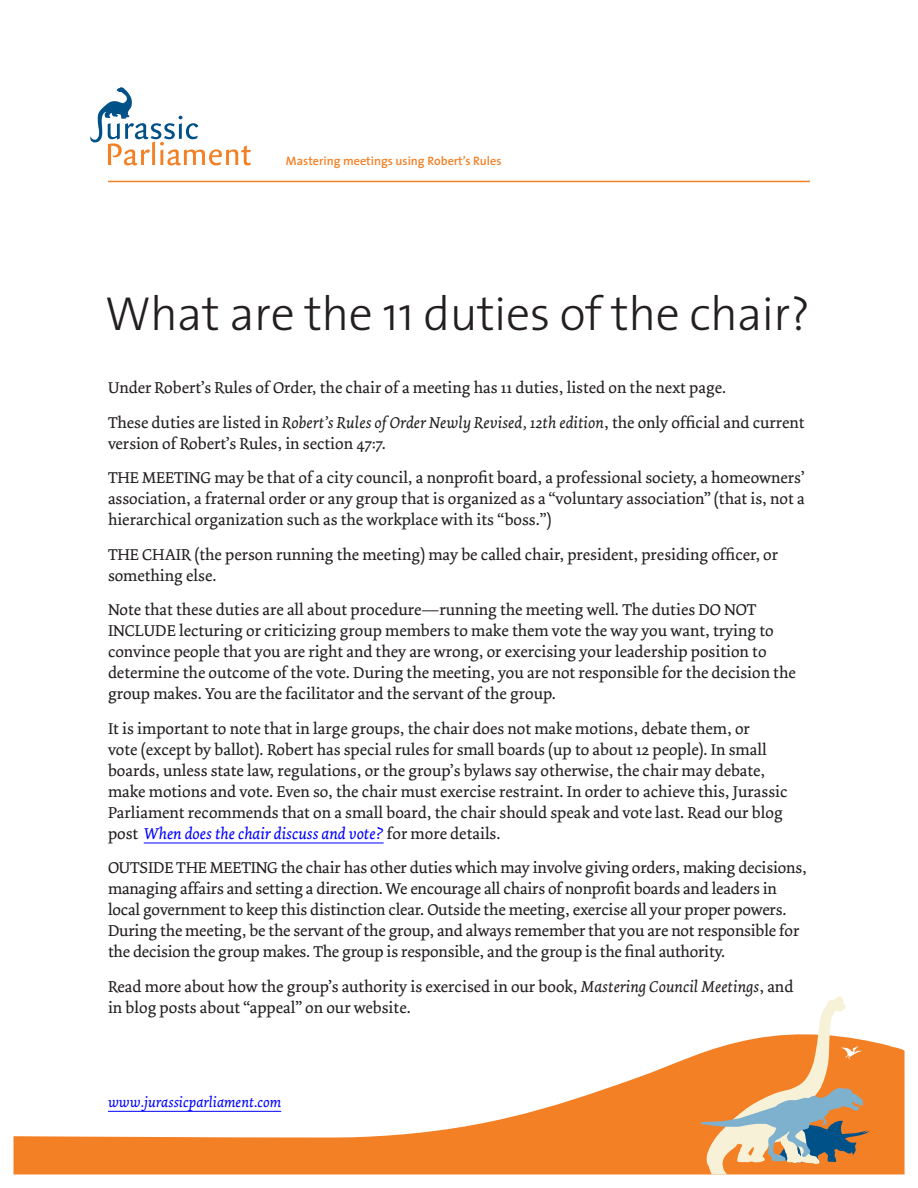
<style>
.page{position:relative;width:918px;height:1188px;background:#fff}
.page>*{position:absolute;margin:0;border:0;box-sizing:border-box;transform-origin:0 0}
.t1{font:300 48px "The Sans";letter-spacing:-.01em;color:#231f20}
.t2{font:16.5px/21px "Dolly";color:#231f20}
.t3{font:italic 15px "Dolly";color:#00f}
.t4{font:600 12.15px "The Sans";color:#f48026}
.s1{font-style:italic}
.s2{font-style:italic;color:#00f}
</style>
<div class="page">
<hr style="left:108px;top:181px;width:702px;height:1px;background:#f48026">
<svg style="left:14px;top:1041px;width:891px;height:133px"></svg>
<svg style="left:701px;top:996px;width:169px;height:179px"></svg>
<svg style="left:90px;top:87px;width:161px;height:78px"></svg>
<hr style="left:108px;top:1111px;width:173px;height:1px;background:#00f">
<hr style="left:144px;top:843px;width:240px;height:1px;background:#00f">
<p class="t4" style="left:286px;top:151px;width:217px">Mastering meetings using Robert’s Rules</p>
<h1 class="t1" style="left:105px;top:274px;width:707px">What are the 11 duties of the chair?</h1>
<p class="t2" style="left:108px;top:371px;width:698px;line-height:34.5px">Under Robert’s Rules of Order, the chair of a meeting has 11 duties, listed on the next page.<br>These duties are listed in <span class="s1">Robert’s Rules of Order Newly Revised, 12th edition</span>, the only official and current</p>
<p class="t2" style="left:108px;top:426px;width:698px;line-height:34.5px">version of Robert’s Rules, in section 47:7.<br>THE MEETING may be that of a city council, a nonprofit board, a professional society, a homeowners’</p>
<p class="t2" style="left:108px;top:489px;width:698px">association, a fraternal order or any group that is organized as a “voluntary association” (that is, not a hierarchical organization such as the workplace with its “boss.”)</p>
<p class="t2" style="left:108px;top:544px;width:672px">THE CHAIR (the person running the meeting) may be called chair, president, presiding officer, or something else.</p>
<p class="t2" style="left:108px;top:600px;width:689px">Note that these duties are all about procedure—running the meeting well. The duties DO NOT INCLUDE lecturing or criticizing group members to make them vote the way you want, trying to convince people that you are right and they are wrong, or exercising your leadership position to determine the outcome of the vote. During the meeting, you are not responsible for the decision the group makes. You are the facilitator and the servant of the group.</p>
<p class="t2" style="left:108px;top:718px;width:681px">It is important to note that in large groups, the chair does not make motions, debate them, or<br>vote (except by ballot). Robert has special rules for small boards (up to about 12 people). In small boards, unless state law, regulations, or the group’s bylaws say otherwise, the chair may debate, make motions and vote. Even so, the chair must exercise restraint. In order to achieve this, Jurassic Parliament recommends that on a small board, the chair should speak and vote last. Read our blog post <span class="s2">When does the chair discuss and vote?</span> for more details.</p>
<p class="t2" style="left:108px;top:858px;width:700px">OUTSIDE THE MEETING the chair has other duties which may involve giving orders, making decisions, managing affairs and setting a direction. We encourage all chairs of nonprofit boards and leaders in local government to keep this distinction clear. Outside the meeting, exercise all your proper powers.<br>During the meeting, be the servant of the group, and always remember that you are not responsible for the decision the group makes. The group is responsible, and the group is the final authority.</p>
<p class="t2" style="left:108px;top:976px;width:687px">Read more about how the group’s authority is exercised in our book, <span class="s1">Mastering Council Meetings</span>, and in blog posts about “appeal” on our website.</p>
<p class="t3" style="left:108px;top:1093px;width:175px">www.jurassicparliament.com</p>
</div>
